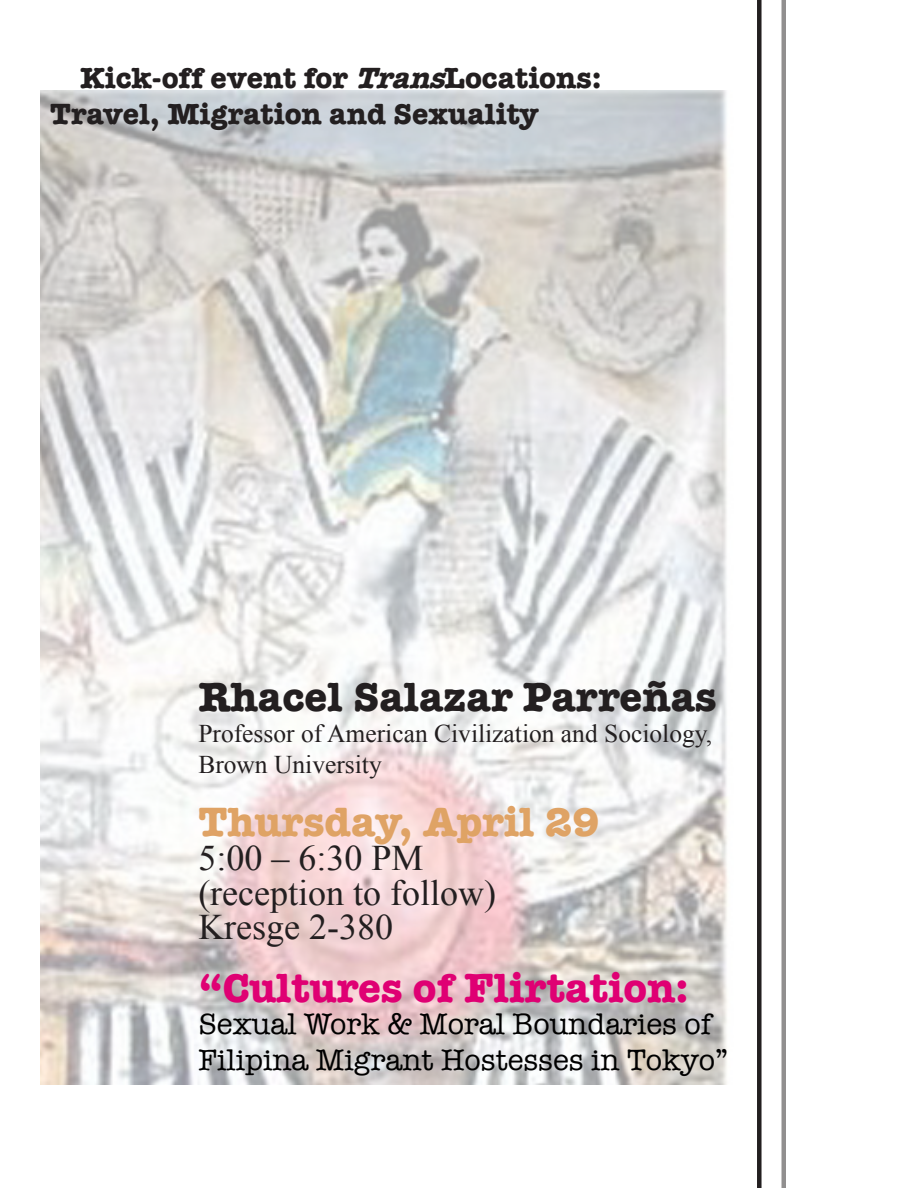
<style>
.page{position:relative;width:918px;height:1188px;background:#fff}
.page>*{position:absolute;margin:0;border:0;box-sizing:border-box;transform-origin:0 0}
.t1{font:700 42px "American Typewriter";color:#df0073}
.t2{font:700 42px "American Typewriter";color:#231f20}
.t3{font:700 42px "American Typewriter";color:#dfa365}
.t4{font:36px "Times New Roman";color:#231f20}
.t5{font:30px/36px "American Typewriter";color:#000}
.t6{font:700 30px "American Typewriter";color:#231f20}
.t7{font:25.5px "Times New Roman";color:#231f20}
.s1{font-style:italic}
</style>
<div class="page">
<img style="left:40px;top:90px;width:688px;height:994px">
<div style="left:757px;top:0;width:5px;height:1188px;background:#231f20"></div>
<hr style="left:782px;top:0;width:4px;height:1188px;background:#918f8f">
<p class="t6" style="left:80px;top:52px;width:523px">Kick-off event for <span class="s1">Trans</span>Locations:</p>
<p class="t6" style="left:50px;top:88px;width:490px">Travel, Migration and Sexuality</p>
<p class="t2" style="left:198px;top:661px;width:520px">Rhacel Salazar Parreñas</p>
<p class="t7" style="left:198px;top:716px;width:515px">Professor of American Civilization and Sociology,</p>
<p class="t7" style="left:198px;top:747px;width:185px">Brown University</p>
<p class="t3" style="left:198px;top:785px;width:403px">Thursday, April 29</p>
<p class="t4" style="left:198px;top:834px;width:227px">5:00 – 6:30 PM</p>
<p class="t4" style="left:198px;top:868px;width:299px">(reception to follow)</p>
<p class="t4" style="left:198px;top:903px;width:196px">Kresge 2-380</p>
<p class="t1" style="left:198px;top:952px;width:492px">“Cultures of Flirtation:</p>
<p class="t5" style="left:198px;top:1005px;width:531px">Sexual Work &amp; Moral Boundaries of<br>Filipina Migrant Hostesses in Tokyo”</p>
</div>
